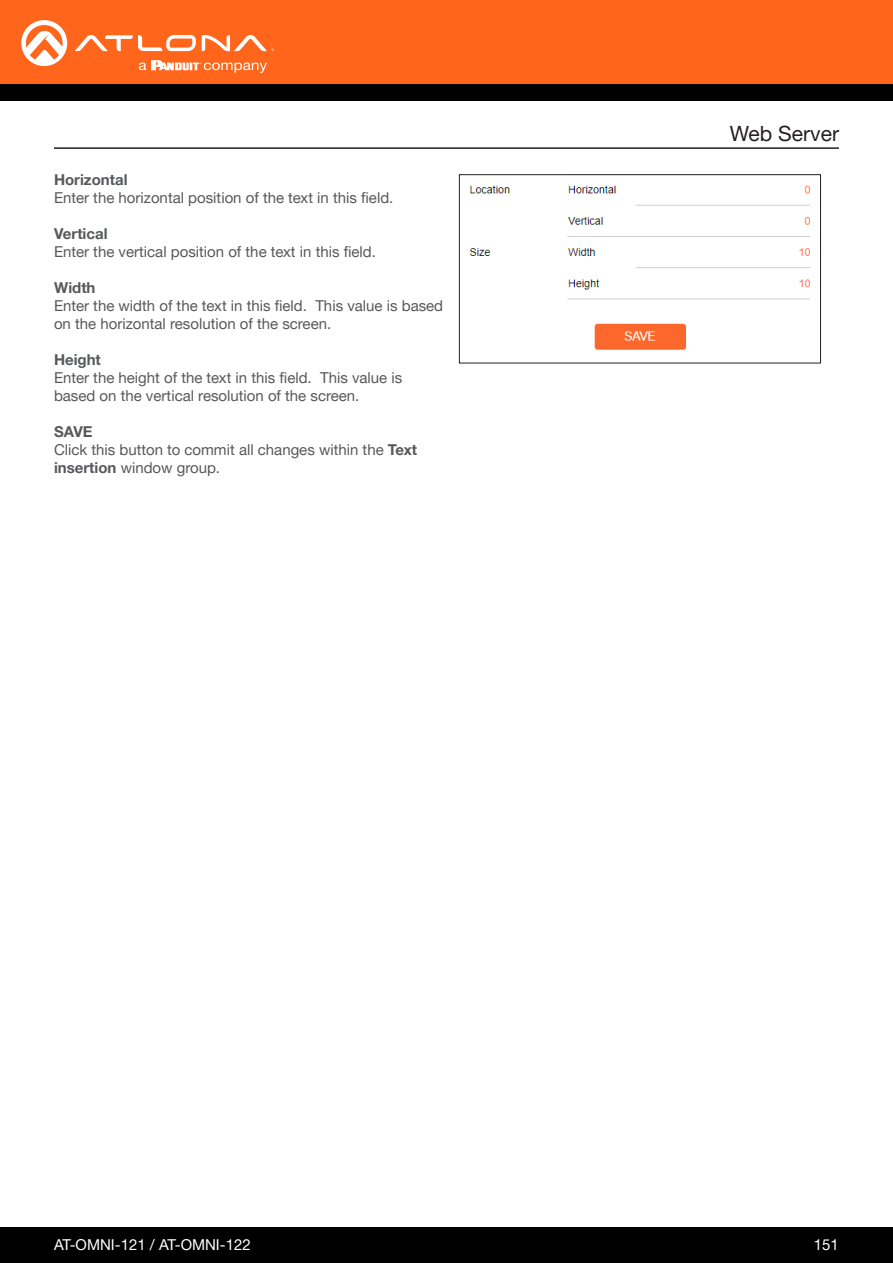
<style>
.page{position:relative;width:893px;height:1263px;background:#fff}
.page>*{position:absolute;margin:0;border:0;box-sizing:border-box;transform-origin:0 0}
.Non_TOC_Section_Head{font:21px "Helvetica Neue LTW1 G";color:#231f20}
.General_Text{font:15px/18px "Helvetica Neue LTW1 G";color:#57585a}
.General_Text-2{font:700 15px "Helvetica Neue LTW1 G";color:#57585a}
.t1{font:15px "Helvetica Neue LTW1 G";color:#fff}
.s1{font-weight:700}
</style>
<div class="page">
<div style="left:0;top:1227px;width:893px;height:36px;background:#000"></div>
<div style="left:0;top:0;width:893px;height:84px;background:#ff661c"></div>
<div style="left:0;top:84px;width:893px;height:16px;background:#000"></div>
<svg style="left:75px;top:35px;width:121px;height:16px"></svg>
<svg style="left:202px;top:35px;width:72px;height:16px"></svg>
<svg style="left:21px;top:20px;width:46px;height:46px"></svg>
<svg style="left:139px;top:60px;width:128px;height:13px"></svg>
<hr style="left:54px;top:147px;width:785px;height:2px;background:#231f20">
<img style="left:469px;top:185px;width:341px;height:165px">
<div style="left:459px;top:174px;width:362px;height:189px;border:1px solid #231f20"></div>
<p class="General_Text-2" style="left:54px;top:170px;width:75px">Horizontal</p>
<p class="General_Text" style="left:54px;top:189px;width:341px">Enter the horizontal position of the text in this field.</p>
<p class="General_Text-2" style="left:54px;top:224px;width:55px">Vertical</p>
<p class="General_Text" style="left:54px;top:243px;width:323px">Enter the vertical position of the text in this field.</p>
<p class="General_Text-2" style="left:54px;top:278px;width:43px">Width</p>
<p class="General_Text" style="left:54px;top:297px;width:391px">Enter the width of the text in this field. This value is based on the horizontal resolution of the screen.</p>
<p class="General_Text-2" style="left:54px;top:350px;width:48px">Height</p>
<p class="General_Text" style="left:54px;top:369px;width:350px">Enter the height of the text in this field. This value is based on the vertical resolution of the screen.</p>
<p class="General_Text" style="left:54px;top:423px;width:365px"><span class="s1">SAVE<br></span>Click this button to commit all changes within the <span class="s1">Text insertion</span> window group.</p>
<p class="Non_TOC_Section_Head" style="left:730px;top:120px;width:111px">Web Server</p>
<p class="t1" style="left:54px;top:1235px;width:198px">AT-OMNI-121 / AT-OMNI-122</p>
<p class="t1" style="left:814px;top:1235px;width:27px">151</p>
</div>
